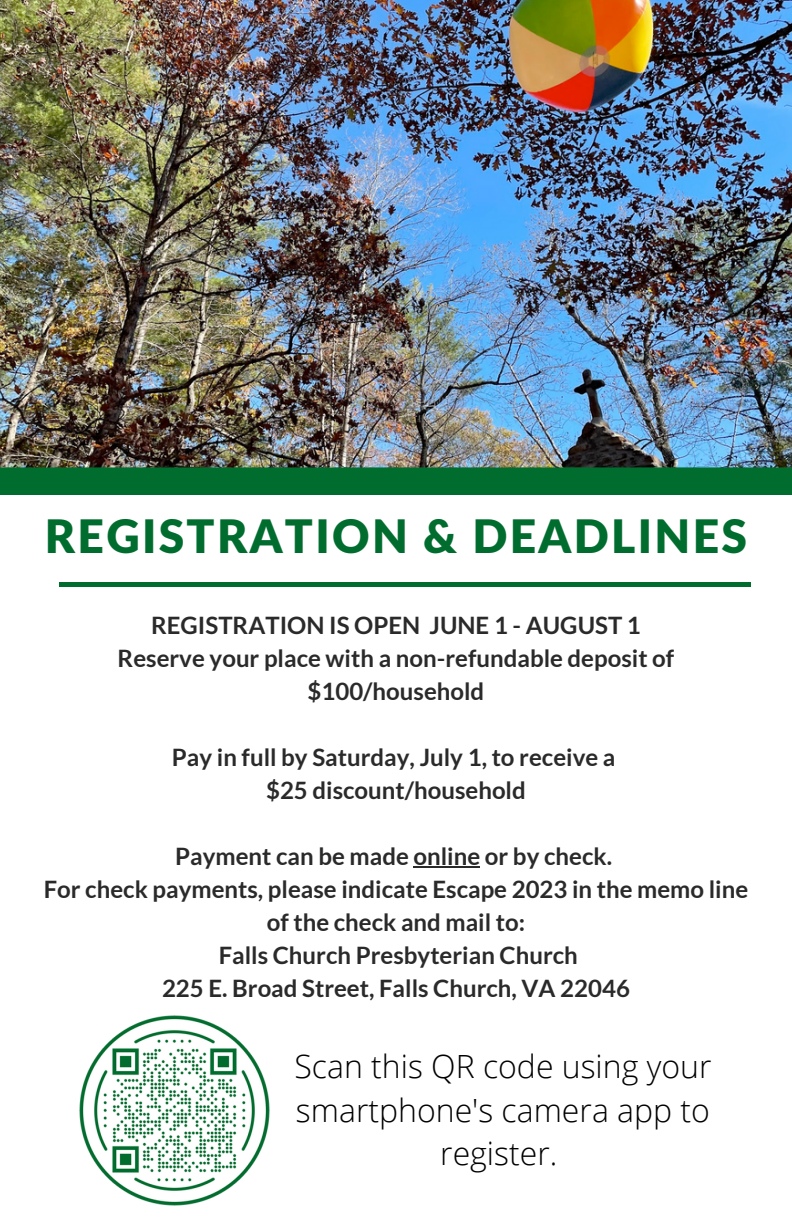
<style>
.page{position:relative;width:792px;height:1224px;background:#fff}
.page>*{position:absolute;margin:0;border:0;box-sizing:border-box;transform-origin:0 0}
.t1{font:900 46.2px "Lato Latin";letter-spacing:.05em;color:#006d2f}
.t2{font:300 32px/43.6px "Open Sans";color:#000;text-align:center}
.t3{font:700 24px/33px "Lato";color:#2a2a2a;text-align:center}
</style>
<div class="page">
<div style="left:59px;top:582px;width:692px;height:5px;background:#006d2f"></div>
<div style="left:0;top:64px;width:792px;height:431px;background:#006d2f"></div>
<img style="left:0;top:0;width:792px;height:468px">
<img style="left:79px;top:1015px;width:191px;height:191px">
<hr style="left:414px;top:866px;width:66px;height:2px;background:#2a2a2a">
<p class="t1" style="left:45px;top:516px;width:704px">REGISTRATION &amp; DEADLINES</p>
<p class="t3" style="left:151px;top:608px;width:491px">REGISTRATION IS OPEN JUNE 1 - AUGUST 1</p>
<p class="t3" style="left:118px;top:641px;width:558px">Reserve your place with a non-refundable deposit of $100/household</p>
<p class="t3" style="left:172px;top:740px;width:445px">Pay in full by Saturday, July 1, to receive a</p>
<p class="t3" style="left:266px;top:773px;width:261px">$25 discount/household</p>
<p class="t3" style="left:175px;top:839px;width:438px">Payment can be made online or by check.</p>
<p class="t3" style="left:44px;top:872px;width:706px">For check payments, please indicate Escape 2023 in the memo line of the check and mail to:</p>
<p class="t3" style="left:219px;top:938px;width:361px">Falls Church Presbyterian Church</p>
<p class="t3" style="left:162px;top:971px;width:469px">225 E. Broad Street, Falls Church, VA 22046</p>
<p class="t2" style="left:294px;top:1044px;width:419px">Scan this QR code using your smartphone's camera app to register.</p>
</div>
